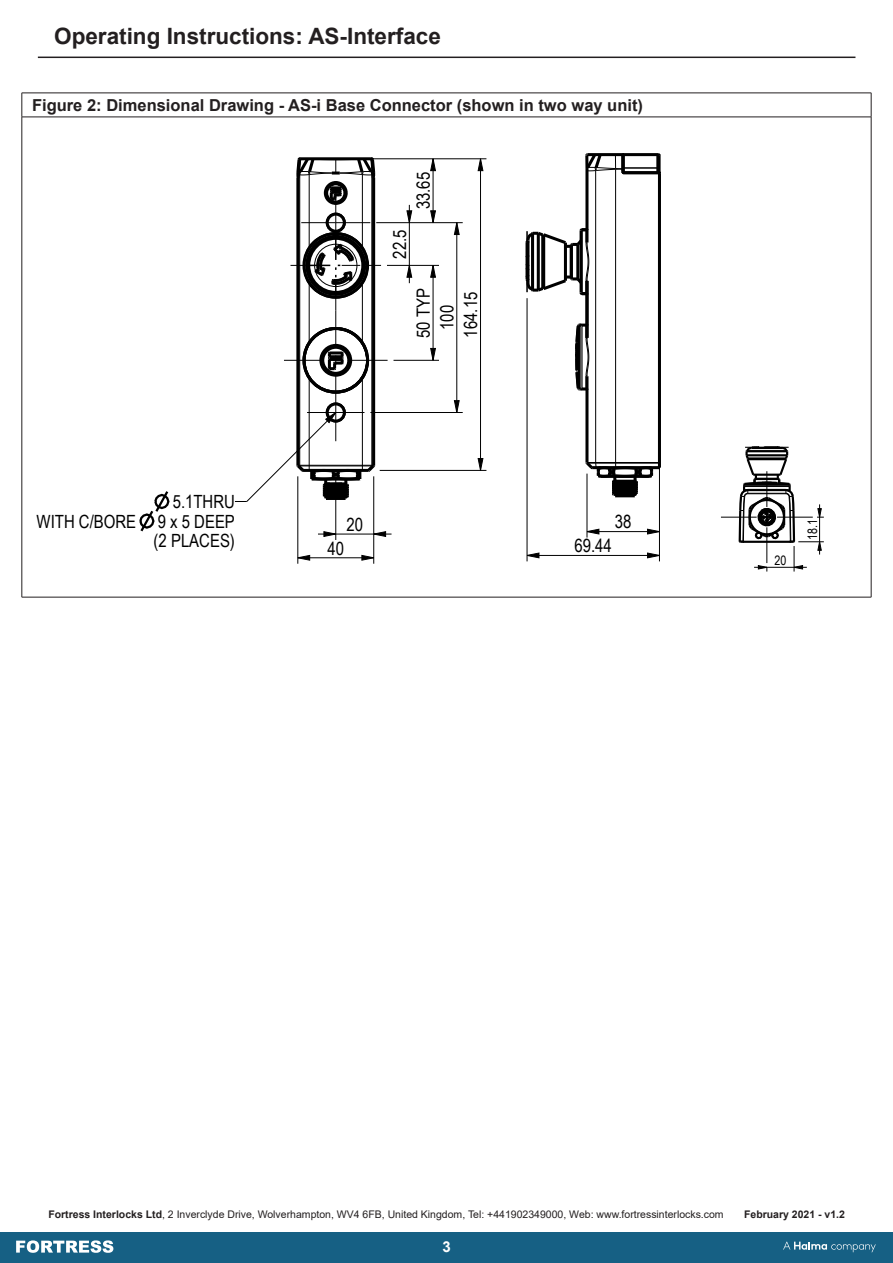
<style>
.page{position:relative;width:893px;height:1263px;background:#fff}
.page>*{position:absolute;margin:0;border:0;box-sizing:border-box;transform-origin:0 0}
.t1{font:700 22.5px "Arial";color:#231f20}
.t2{font:18.3px "Arial Narrow";color:#000}
.t3{font:18.15px "Arial Narrow";color:#000}
.t4{font:700 16.5px "Arial";color:#231f20}
.t5{font:700 15px "Arial";color:#fff}
.t6{font:13.05px "Arial Narrow";color:#000}
.t7{font:10.5px "Arial";color:#231f20}
.t8{font:700 10.5px "Arial";color:#231f20}
.s1{font-weight:700}
</style>
<div class="page">
<div style="left:0;top:1232px;width:893px;height:31px;background:#166084"></div>
<svg style="left:783px;top:1241px;width:93px;height:11px"></svg>
<svg style="left:16px;top:1240px;width:97px;height:13px"></svg>
<hr style="left:38px;top:57px;width:817px;height:1px;background:#231f20">
<hr style="left:22px;top:93px;width:849px;height:1px;background:#231f20">
<svg style="left:22px;top:93px;width:1px;height:24px"></svg>
<svg style="left:871px;top:93px;width:1px;height:24px"></svg>
<hr style="left:22px;top:117px;width:849px;height:1px;background:#231f20">
<hr style="left:22px;top:117px;width:1px;height:480px;background:#231f20">
<hr style="left:871px;top:117px;width:1px;height:480px;background:#231f20">
<hr style="left:22px;top:597px;width:849px;height:1px;background:#231f20">
<svg style="left:298px;top:554px;width:12px;height:7px"></svg>
<svg style="left:361px;top:554px;width:14px;height:7px"></svg>
<svg style="left:406px;top:210px;width:7px;height:14px"></svg>
<svg style="left:406px;top:264px;width:7px;height:14px"></svg>
<svg style="left:453px;top:223px;width:7px;height:12px"></svg>
<svg style="left:453px;top:400px;width:7px;height:12px"></svg>
<svg style="left:430px;top:264px;width:6px;height:14px"></svg>
<svg style="left:430px;top:348px;width:6px;height:12px"></svg>
<svg style="left:323px;top:531px;width:14px;height:6px"></svg>
<svg style="left:374px;top:531px;width:12px;height:6px"></svg>
<svg style="left:477px;top:159px;width:7px;height:12px"></svg>
<svg style="left:477px;top:458px;width:7px;height:12px"></svg>
<svg style="left:430px;top:210px;width:6px;height:14px"></svg>
<svg style="left:430px;top:159px;width:6px;height:12px"></svg>
<svg style="left:139px;top:491px;width:31px;height:41px"></svg>
<hr style="left:309px;top:284px;width:1px;height:57px;background:#000">
<hr style="left:284px;top:360px;width:38px;height:1px;background:#000">
<hr style="left:350px;top:360px;width:38px;height:1px;background:#000">
<hr style="left:335px;top:374px;width:1px;height:38px;background:#000">
<hr style="left:335px;top:311px;width:1px;height:35px;background:#000">
<hr style="left:335px;top:188px;width:1px;height:32px;background:#000">
<hr style="left:362px;top:284px;width:1px;height:57px;background:#000">
<hr style="left:298px;top:557px;width:76px;height:1px;background:#000">
<hr style="left:318px;top:534px;width:74px;height:1px;background:#000">
<hr style="left:380px;top:470px;width:106px;height:1px;background:#000">
<hr style="left:370px;top:412px;width:93px;height:1px;background:#000">
<hr style="left:297px;top:476px;width:1px;height:88px;background:#000">
<hr style="left:393px;top:360px;width:46px;height:1px;background:#000">
<hr style="left:335px;top:476px;width:1px;height:64px;background:#000">
<hr style="left:373px;top:476px;width:1px;height:88px;background:#000">
<hr style="left:387px;top:265px;width:52px;height:1px;background:#000">
<hr style="left:409px;top:205px;width:1px;height:78px;background:#000">
<hr style="left:433px;top:265px;width:1px;height:95px;background:#000">
<hr style="left:433px;top:159px;width:1px;height:64px;background:#000">
<hr style="left:376px;top:222px;width:87px;height:1px;background:#000">
<hr style="left:456px;top:223px;width:1px;height:189px;background:#000">
<hr style="left:480px;top:159px;width:1px;height:311px;background:#000">
<hr style="left:342px;top:158px;width:144px;height:1px;background:#000">
<hr style="left:296px;top:178px;width:3px;height:287px;background:#000">
<hr style="left:299px;top:175px;width:1px;height:290px;background:#000">
<hr style="left:309px;top:175px;width:1px;height:71px;background:#000">
<hr style="left:309px;top:379px;width:1px;height:91px;background:#000">
<hr style="left:362px;top:175px;width:1px;height:71px;background:#000">
<hr style="left:362px;top:379px;width:1px;height:91px;background:#000">
<hr style="left:371px;top:175px;width:1px;height:290px;background:#000">
<hr style="left:372px;top:178px;width:3px;height:287px;background:#000">
<div style="left:326px;top:402px;width:20px;height:21px;border:3px solid #000;border-radius:50%"></div>
<div style="left:326px;top:213px;width:20px;height:20px;border:3px solid #000;border-radius:50%"></div>
<div style="left:324px;top:181px;width:24px;height:24px;border:3px solid #000;border-radius:50%"></div>
<div style="left:325px;top:182px;width:21px;height:22px;border:3px solid #000;border-radius:50%"></div>
<svg style="left:301px;top:325px;width:70px;height:70px"></svg>
<svg style="left:235px;top:411px;width:141px;height:91px"></svg>
<svg style="left:290px;top:220px;width:91px;height:91px"></svg>
<svg style="left:296px;top:157px;width:81px;height:45px"></svg>
<svg style="left:647px;top:528px;width:12px;height:7px"></svg>
<svg style="left:586px;top:528px;width:14px;height:7px"></svg>
<svg style="left:526px;top:552px;width:14px;height:7px"></svg>
<svg style="left:647px;top:552px;width:12px;height:7px"></svg>
<hr style="left:527px;top:555px;width:132px;height:1px;background:#000">
<hr style="left:587px;top:531px;width:72px;height:1px;background:#000">
<hr style="left:527px;top:298px;width:1px;height:263px;background:#000">
<hr style="left:587px;top:474px;width:1px;height:63px;background:#000">
<hr style="left:659px;top:326px;width:1px;height:235px;background:#000">
<hr style="left:585px;top:376px;width:3px;height:86px;background:#000">
<hr style="left:585px;top:281px;width:3px;height:57px;background:#000">
<hr style="left:585px;top:169px;width:3px;height:73px;background:#000">
<hr style="left:595px;top:171px;width:1px;height:291px;background:#000">
<hr style="left:615px;top:169px;width:1px;height:293px;background:#000">
<hr style="left:658px;top:173px;width:3px;height:295px;background:#000">
<hr style="left:624px;top:171px;width:34px;height:3px;background:#000">
<hr style="left:624px;top:168px;width:34px;height:1px;background:#000">
<hr style="left:622px;top:153px;width:36px;height:3px;background:#000">
<svg style="left:575px;top:321px;width:15px;height:72px"></svg>
<svg style="left:525px;top:226px;width:65px;height:72px"></svg>
<svg style="left:585px;top:153px;width:42px;height:23px"></svg>
<svg style="left:585px;top:459px;width:76px;height:39px"></svg>
<svg style="left:654px;top:153px;width:7px;height:24px"></svg>
<hr style="left:721px;top:517px;width:36px;height:1px;background:#000">
<svg style="left:737px;top:446px;width:87px;height:125px"></svg>
<p class="t1" style="left:54px;top:20px;width:388px">Operating Instructions: AS-Interface</p>
<p class="t4" style="left:32px;top:93px;width:612px">Figure 2: Dimensional Drawing - AS-i Base Connector (shown in two way unit)</p>
<p class="t3" style="left:173px;top:488px;width:64px">5.1THRU</p>
<p class="t3" style="left:37px;top:508px;width:200px">WITH C/BORE 9 x 5 DEEP</p>
<p class="t3" style="left:154px;top:527px;width:83px">(2 PLACES)</p>
<p class="t3" style="left:386px;top:259px;width:31px;rotate:-90deg">22.5</p>
<p class="t3" style="left:410px;top:209px;width:39px;rotate:-90deg">33.65</p>
<p class="t3" style="left:410px;top:338px;width:51px;rotate:-90deg">50 TYP</p>
<p class="t3" style="left:434px;top:330px;width:26px;rotate:-90deg">100</p>
<p class="t3" style="left:458px;top:337px;width:47px;rotate:-90deg">164.15</p>
<p class="t3" style="left:346px;top:511px;width:18px">20</p>
<p class="t3" style="left:327px;top:535px;width:18px">40</p>
<p class="t2" style="left:615px;top:508px;width:18px">38</p>
<p class="t2" style="left:574px;top:532px;width:39px">69.44</p>
<p class="t6" style="left:774px;top:551px;width:13px">20</p>
<p class="t6" style="left:803px;top:540px;width:22px;rotate:-90deg">18.1</p>
<p class="t7" style="left:48px;top:1207px;width:677px"><span class="s1">Fortress Interlocks Ltd</span>, 2 Inverclyde Drive, Wolverhampton, WV4 6FB, United Kingdom, Tel: +441902349000, Web: www.fortressinterlocks.com</p>
<p class="t8" style="left:744px;top:1206px;width:102px">February 2021 - v1.2</p>
<p class="t5" style="left:442px;top:1236px;width:10px">3</p>
</div>
